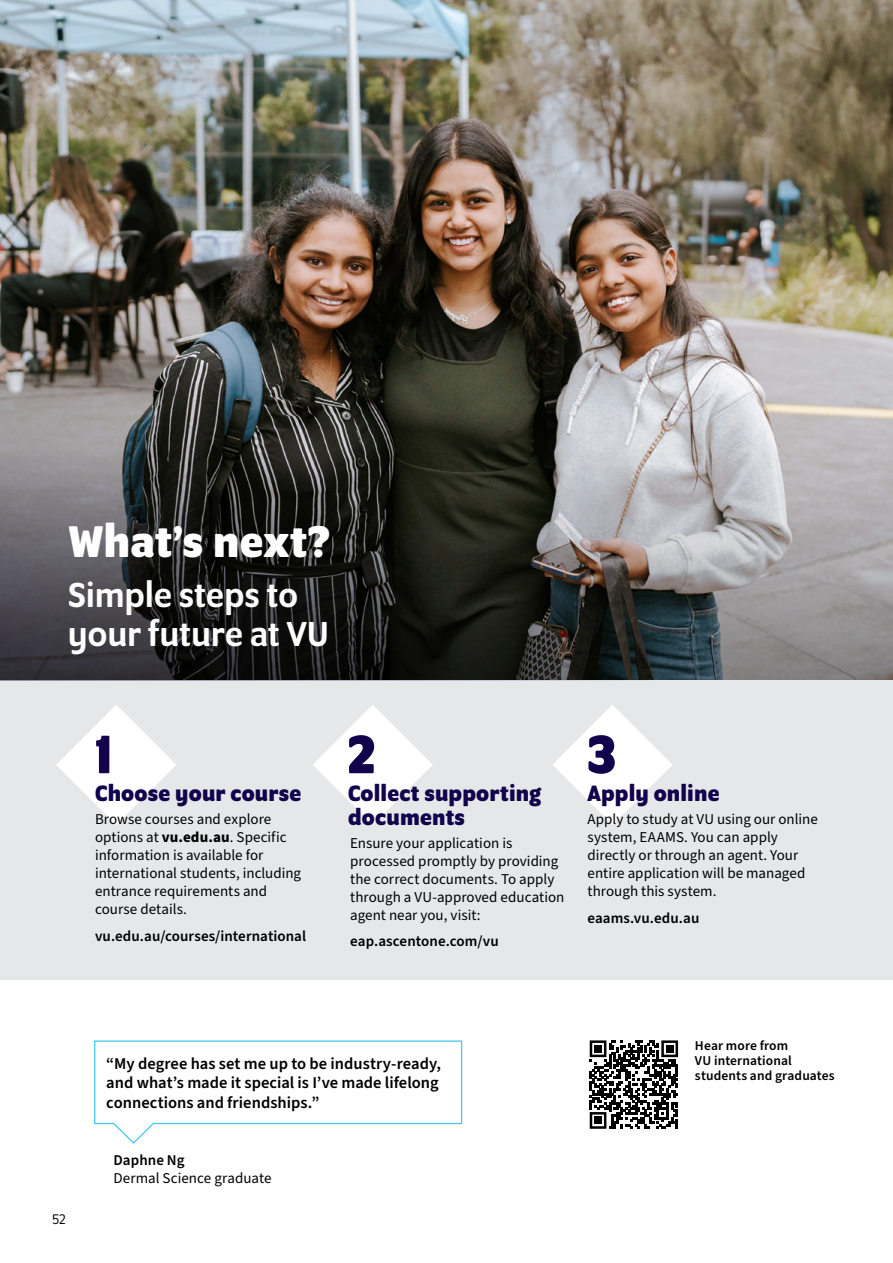
<style>
.page{position:relative;width:893px;height:1263px;background:#fff}
.page>*{position:absolute;margin:0;border:0;box-sizing:border-box;transform-origin:0 0}
.t1{font:700 58.5px "Program OT";color:#11034c}
.t2{font:700 48px "Program OT";letter-spacing:.005em;color:#fff}
.t3{font:500 37.5px/39px "Program OT";letter-spacing:.01em;color:#fff}
.t4{font:700 24px/24px "Program OT";letter-spacing:.01em;color:#11034c}
.t5{font:600 16.5px/19.8px "Source Sans Pro";color:#000}
.t6{font:15px/18px "Source Sans Pro";color:#000}
.t7{font:600 15px "Source Sans Pro";letter-spacing:.005em;color:#000}
.t8{font:15px "Program OT";color:#000}
.t9{font:600 13.5px/15px "Source Sans Pro";letter-spacing:.01em;color:#000}
.s1{font-weight:700}
</style>
<div class="page">
<img style="left:0;top:0;width:893px;height:680px">
<div style="left:0;top:680px;width:893px;height:300px;background:#e6e7e8"></div>
<svg style="left:313px;top:705px;width:120px;height:120px"></svg>
<svg style="left:56px;top:705px;width:120px;height:120px"></svg>
<svg style="left:553px;top:705px;width:119px;height:120px"></svg>
<svg style="left:0;top:449px;width:656px;height:231px;background:#373736"></svg>
<svg style="left:94px;top:1040px;width:369px;height:104px"></svg>
<svg style="left:590px;top:1040px;width:88px;height:89px"></svg>
<div style="left:594px;top:1045px;width:8px;height:7px;background:#000"></div>
<div style="left:666px;top:1045px;width:7px;height:7px;background:#000"></div>
<div style="left:594px;top:1117px;width:8px;height:7px;background:#000"></div>
<h2 class="t2" style="left:68px;top:514px;width:264px">What’s next?</h2>
<h3 class="t3" style="left:68px;top:575px;width:262px">Simple steps to your future at VU</h3>
<h1 class="t1" style="left:95px;top:721px;width:18px">1</h1>
<h1 class="t1" style="left:588px;top:721px;width:30px">3</h1>
<h1 class="t1" style="left:348px;top:721px;width:29px">2</h1>
<h3 class="t4" style="left:95px;top:781px;width:208px">Choose your course</h3>
<p class="t6" style="left:95px;top:810px;width:208px">Browse courses and explore options at <span class="s1">vu.edu.au</span>. Specific information is available for international students, including entrance requirements and course details.</p>
<p class="t7" style="left:95px;top:925px;width:213px">vu.edu.au/courses/international</p>
<h3 class="t4" style="left:348px;top:781px;width:195px">Collect supporting documents</h3>
<p class="t6" style="left:350px;top:834px;width:216px">Ensure your application is processed promptly by providing the correct documents. To apply through a VU-approved education agent near you, visit:</p>
<p class="t7" style="left:350px;top:931px;width:150px">eap.ascentone.com/vu</p>
<h3 class="t4" style="left:587px;top:781px;width:134px">Apply online</h3>
<p class="t6" style="left:587px;top:810px;width:232px">Apply to study at VU using our online system, EAAMS. You can apply directly or through an agent. Your entire application will be managed through this system.</p>
<p class="t7" style="left:587px;top:907px;width:113px">eaams.vu.edu.au</p>
<p class="t8" style="left:52px;top:1210px;width:14px">52</p>
<p class="t5" style="left:106px;top:1054px;width:336px">“My degree has set me up to be industry-ready, and what’s made it special is I’ve made lifelong connections and friendships.”</p>
<p class="t7" style="left:114px;top:1149px;width:73px">Daphne Ng</p>
<p class="t6" style="left:114px;top:1169px;width:159px">Dermal Science graduate</p>
<p class="t9" style="left:695px;top:1038px;width:141px">Hear more from<br>VU international students and graduates</p>
</div>
